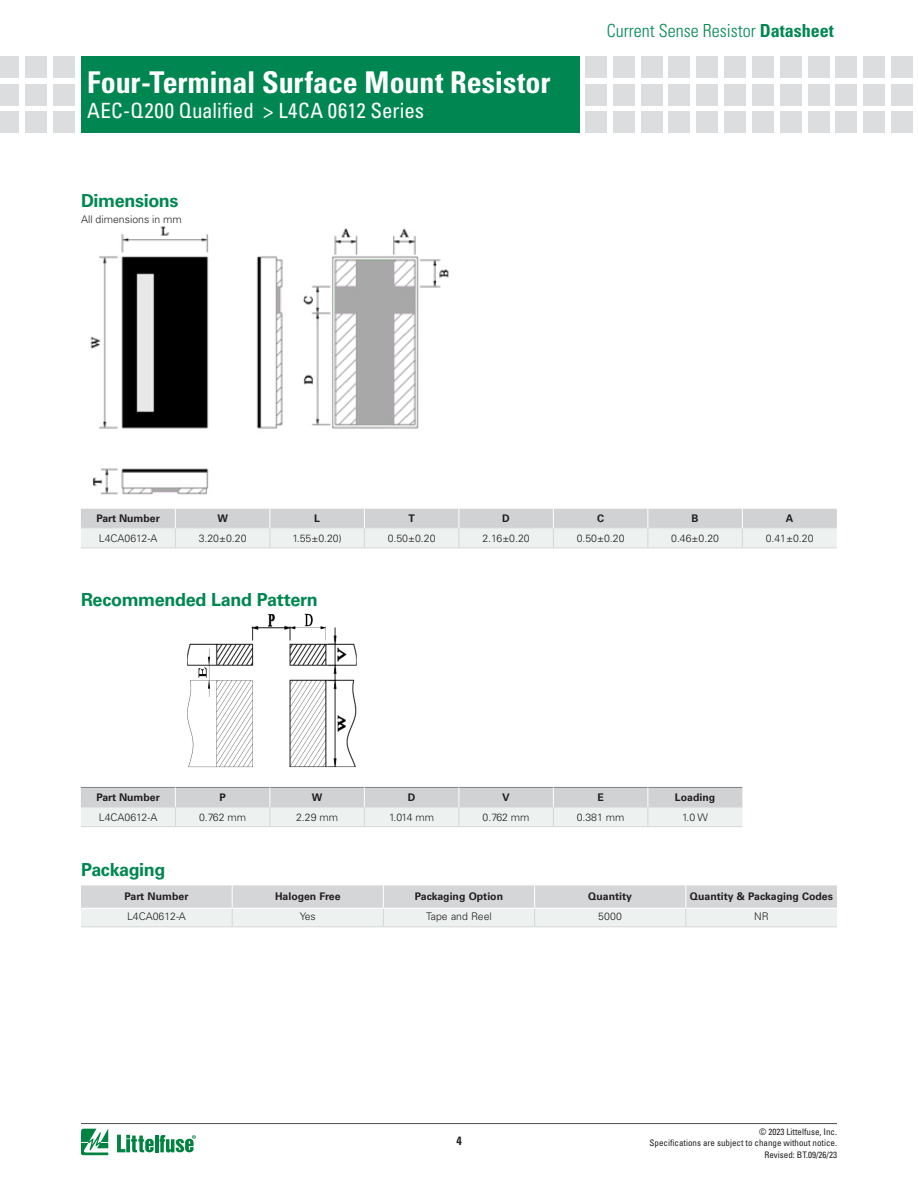
<style>
.page{position:relative;width:918px;height:1188px;background:#fff}
.page>*{position:absolute;margin:0;border:0;box-sizing:border-box;transform-origin:0 0}
.t1{font:700 condensed 30px "Univers LT Std";color:#fff}
.t2{font:condensed 21px "Univers LT Std";letter-spacing:.01em;color:#fff}
.t3{font:700 18px "Univers LT Std";letter-spacing:-.02em;color:#008751}
.t4{font:300 condensed 18px "Univers LT Std";color:#008751}
.t5{font:700 condensed 12px "Univers LT Std";color:#231f20}
.t6{font:300 10.5px "Univers LT Std";color:#231f20}
.t7{font:700 10.5px "Univers LT Std";color:#231f20}
.t8{font:condensed 9px/10.8px "Univers LT Std";color:#231f20;text-align:right}
.s1{font-weight:700}
</style>
<div class="page">
<hr style="left:81px;top:1123px;width:756px;height:1px;background:#4b4c4d">
<svg style="left:81px;top:1129px;width:27px;height:26px"></svg>
<hr style="left:155px;top:1135px;width:3px;height:17px;background:#008240">
<svg style="left:160px;top:1135px;width:36px;height:18px"></svg>
<svg style="left:117px;top:1135px;width:37px;height:17px"></svg>
<div style="left:81px;top:56px;width:499px;height:77px;background:#008751"></div>
<div style="left:53px;top:56px;width:21px;height:21px;background:#dcdddf"></div>
<div style="left:53px;top:84px;width:21px;height:21px;background:#dcdddf"></div>
<div style="left:53px;top:112px;width:21px;height:21px;background:#dcdddf"></div>
<div style="left:25px;top:56px;width:21px;height:21px;background:#dcdddf"></div>
<div style="left:25px;top:84px;width:21px;height:21px;background:#dcdddf"></div>
<div style="left:25px;top:112px;width:21px;height:21px;background:#dcdddf"></div>
<div style="left:0;top:56px;width:19px;height:21px;background:#dcdddf"></div>
<div style="left:0;top:84px;width:19px;height:21px;background:#dcdddf"></div>
<div style="left:0;top:112px;width:19px;height:21px;background:#dcdddf"></div>
<div style="left:585px;top:56px;width:22px;height:21px;background:#dcdddf"></div>
<div style="left:585px;top:84px;width:22px;height:21px;background:#dcdddf"></div>
<div style="left:585px;top:112px;width:22px;height:21px;background:#dcdddf"></div>
<div style="left:613px;top:56px;width:21px;height:21px;background:#dcdddf"></div>
<div style="left:613px;top:84px;width:21px;height:21px;background:#dcdddf"></div>
<div style="left:613px;top:112px;width:21px;height:21px;background:#dcdddf"></div>
<div style="left:641px;top:56px;width:21px;height:21px;background:#dcdddf"></div>
<div style="left:641px;top:84px;width:21px;height:21px;background:#dcdddf"></div>
<div style="left:641px;top:112px;width:21px;height:21px;background:#dcdddf"></div>
<div style="left:669px;top:56px;width:21px;height:21px;background:#dcdddf"></div>
<div style="left:669px;top:84px;width:21px;height:21px;background:#dcdddf"></div>
<div style="left:669px;top:112px;width:21px;height:21px;background:#dcdddf"></div>
<div style="left:697px;top:56px;width:21px;height:21px;background:#dcdddf"></div>
<div style="left:697px;top:84px;width:21px;height:21px;background:#dcdddf"></div>
<div style="left:697px;top:112px;width:21px;height:21px;background:#dcdddf"></div>
<div style="left:724px;top:56px;width:22px;height:21px;background:#dcdddf"></div>
<div style="left:724px;top:84px;width:22px;height:21px;background:#dcdddf"></div>
<div style="left:724px;top:112px;width:22px;height:21px;background:#dcdddf"></div>
<div style="left:752px;top:56px;width:22px;height:21px;background:#dcdddf"></div>
<div style="left:752px;top:84px;width:22px;height:21px;background:#dcdddf"></div>
<div style="left:752px;top:112px;width:22px;height:21px;background:#dcdddf"></div>
<div style="left:780px;top:56px;width:21px;height:21px;background:#dcdddf"></div>
<div style="left:780px;top:84px;width:21px;height:21px;background:#dcdddf"></div>
<div style="left:780px;top:112px;width:21px;height:21px;background:#dcdddf"></div>
<div style="left:808px;top:56px;width:21px;height:21px;background:#dcdddf"></div>
<div style="left:808px;top:84px;width:21px;height:21px;background:#dcdddf"></div>
<div style="left:808px;top:112px;width:21px;height:21px;background:#dcdddf"></div>
<div style="left:836px;top:56px;width:21px;height:21px;background:#dcdddf"></div>
<div style="left:836px;top:84px;width:21px;height:21px;background:#dcdddf"></div>
<div style="left:836px;top:112px;width:21px;height:21px;background:#dcdddf"></div>
<div style="left:864px;top:56px;width:21px;height:21px;background:#dcdddf"></div>
<div style="left:864px;top:84px;width:21px;height:21px;background:#dcdddf"></div>
<div style="left:864px;top:112px;width:21px;height:21px;background:#dcdddf"></div>
<div style="left:891px;top:56px;width:22px;height:21px;background:#dcdddf"></div>
<div style="left:891px;top:84px;width:22px;height:21px;background:#dcdddf"></div>
<div style="left:891px;top:112px;width:22px;height:21px;background:#dcdddf"></div>
<img style="left:90px;top:226px;width:359px;height:269px">
<hr style="left:81px;top:548px;width:94px;height:1px;background:#d5d6d8">
<hr style="left:175px;top:548px;width:95px;height:1px;background:#d5d6d8">
<hr style="left:270px;top:548px;width:94px;height:1px;background:#d5d6d8">
<hr style="left:364px;top:548px;width:95px;height:1px;background:#d5d6d8">
<hr style="left:459px;top:548px;width:94px;height:1px;background:#d5d6d8">
<hr style="left:553px;top:548px;width:95px;height:1px;background:#d5d6d8">
<hr style="left:648px;top:548px;width:94px;height:1px;background:#d5d6d8">
<hr style="left:742px;top:548px;width:95px;height:1px;background:#d5d6d8">
<svg style="left:81px;top:509px;width:756px;height:39px;background:#dfe1e1"></svg>
<svg style="left:81px;top:787px;width:661px;height:40px;background:#dcdfdf"></svg>
<img style="left:187px;top:613px;width:170px;height:155px">
<svg style="left:81px;top:885px;width:756px;height:42px;background:#e0e3e3"></svg>
<hr style="left:81px;top:927px;width:151px;height:1px;background:#d5d6d8">
<hr style="left:232px;top:927px;width:151px;height:1px;background:#d5d6d8">
<hr style="left:383px;top:927px;width:152px;height:1px;background:#d5d6d8">
<hr style="left:535px;top:927px;width:151px;height:1px;background:#d5d6d8">
<hr style="left:686px;top:927px;width:151px;height:1px;background:#d5d6d8">
<h1 class="t1" style="left:87px;top:64px;width:465px">Four-Terminal Surface Mount Resistor</h1>
<h2 class="t2" style="left:87px;top:97px;width:339px">AEC-Q200 Qualified &gt; L4CA 0612 Series</h2>
<p class="t3" style="left:81px;top:191px;width:99px">Dimensions</p>
<p class="t6" style="left:81px;top:212px;width:102px">All dimensions in mm</p>
<h3 class="t4" style="left:607px;top:20px;width:228px">Current Sense Resistor <span class="s1">Datasheet</span></h3>
<p class="t7" style="left:96px;top:512px;width:65px">Part Number</p>
<p class="t7" style="left:217px;top:512px;width:12px">W</p>
<p class="t7" style="left:314px;top:512px;width:7px">L</p>
<p class="t7" style="left:408px;top:512px;width:8px">T</p>
<p class="t7" style="left:502px;top:512px;width:9px">D</p>
<p class="t7" style="left:597px;top:512px;width:9px">C</p>
<p class="t7" style="left:692px;top:512px;width:9px">B</p>
<p class="t7" style="left:786px;top:512px;width:9px">A</p>
<p class="t6" style="left:99px;top:532px;width:60px">L4CA0612-A</p>
<p class="t6" style="left:199px;top:532px;width:49px">3.20±0.20</p>
<p class="t6" style="left:293px;top:532px;width:51px">1.55±0.20)</p>
<p class="t6" style="left:388px;top:532px;width:49px">0.50±0.20</p>
<p class="t6" style="left:482px;top:532px;width:49px">2.16±0.20</p>
<p class="t6" style="left:577px;top:532px;width:49px">0.50±0.20</p>
<p class="t6" style="left:671px;top:532px;width:49px">0.46±0.20</p>
<p class="t6" style="left:766px;top:532px;width:49px">0.41±0.20</p>
<p class="t3" style="left:81px;top:589px;width:238px">Recommended Land Pattern</p>
<p class="t7" style="left:96px;top:791px;width:65px">Part Number</p>
<p class="t7" style="left:219px;top:791px;width:8px">P</p>
<p class="t7" style="left:312px;top:791px;width:12px">W</p>
<p class="t7" style="left:408px;top:791px;width:9px">D</p>
<p class="t7" style="left:502px;top:791px;width:9px">V</p>
<p class="t7" style="left:597px;top:791px;width:8px">E</p>
<p class="t7" style="left:675px;top:791px;width:42px">Loading</p>
<p class="t6" style="left:99px;top:811px;width:60px">L4CA0612-A</p>
<p class="t6" style="left:199px;top:811px;width:49px">0.762 mm</p>
<p class="t6" style="left:296px;top:811px;width:44px">2.29 mm</p>
<p class="t6" style="left:389px;top:811px;width:47px">1.014 mm</p>
<p class="t6" style="left:483px;top:811px;width:49px">0.762 mm</p>
<p class="t6" style="left:577px;top:811px;width:49px">0.381 mm</p>
<p class="t6" style="left:682px;top:811px;width:27px">1.0 W</p>
<p class="t3" style="left:81px;top:859px;width:86px">Packaging</p>
<p class="t7" style="left:125px;top:890px;width:65px">Part Number</p>
<p class="t7" style="left:275px;top:890px;width:67px">Halogen Free</p>
<p class="t7" style="left:415px;top:890px;width:90px">Packaging Option</p>
<p class="t7" style="left:588px;top:890px;width:45px">Quantity</p>
<p class="t7" style="left:690px;top:890px;width:145px">Quantity &amp; Packaging Codes</p>
<p class="t6" style="left:127px;top:910px;width:60px">L4CA0612-A</p>
<p class="t6" style="left:300px;top:910px;width:18px">Yes</p>
<p class="t6" style="left:426px;top:910px;width:67px">Tape and Reel</p>
<p class="t6" style="left:598px;top:910px;width:25px">5000</p>
<p class="t6" style="left:754px;top:910px;width:16px">NR</p>
<p class="t5" style="left:456px;top:1133px;width:7px">4</p>
<p class="t8" style="left:650px;top:1126px;width:189px">© 2023 Littelfuse, Inc.<br>Specifications are subject to change without notice.</p>
<p class="t8" style="left:764px;top:1149px;width:74px">Revised: BT.09/26/23</p>
</div>
